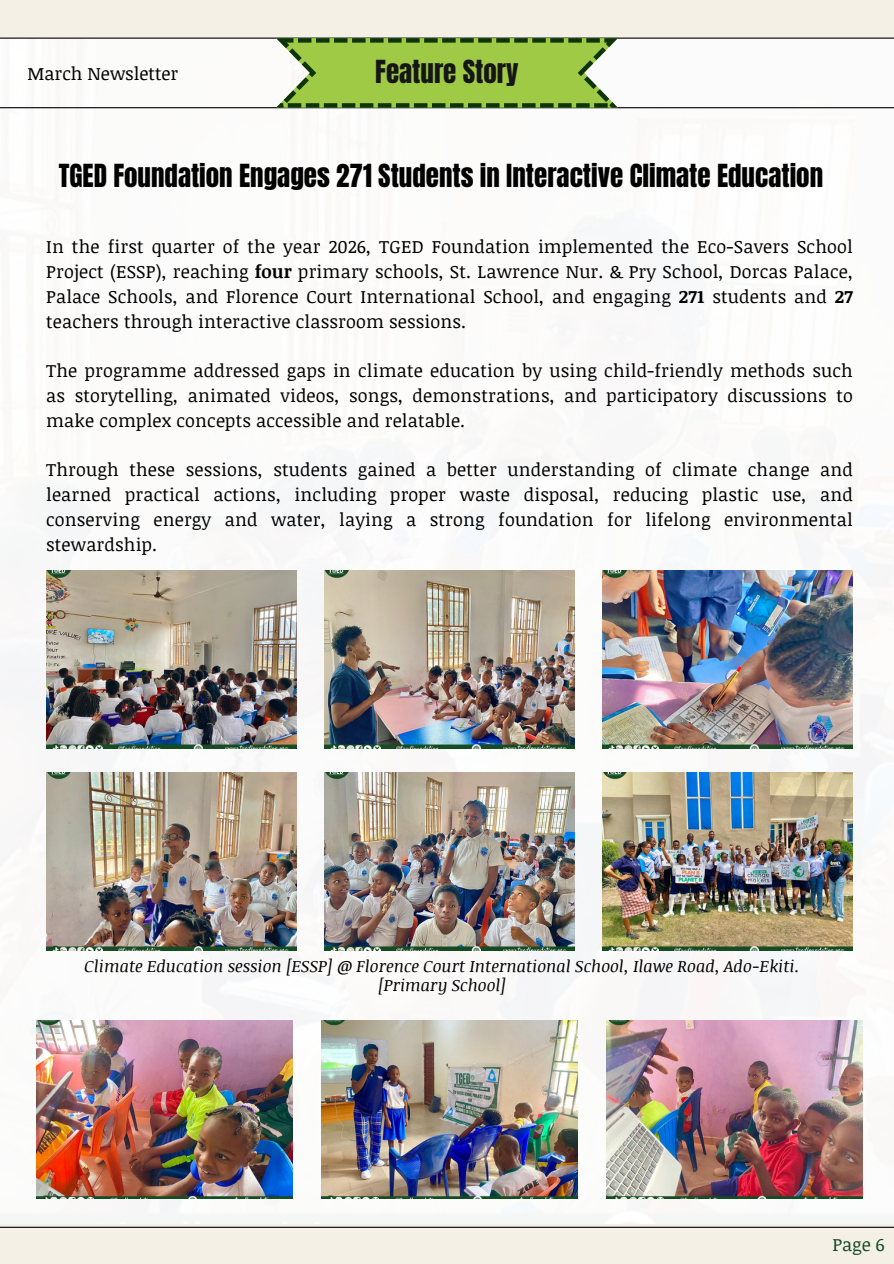
<style>
.page{position:relative;width:894px;height:1264px;background:#fff}
.page>*{position:absolute;margin:0;border:0;box-sizing:border-box;transform-origin:0 0}
.t1{font:27px "Anton";color:#000}
.t2{font:27px "Anton";color:#161616}
.t3{font:18px/24.8px "Noticia Text";letter-spacing:.01em;color:#000;text-align:justify}
.t4{font:18px "Noticia Text";color:#164c24}
.t5{font:italic 16.5px/19.2px "Noticia Text";color:#000;text-align:center}
.s1{font-weight:700}
</style>
<div class="page">
<img style="left:0;top:106px;width:893px;height:1093px">
<div style="left:0;top:1223px;width:893px;height:40px;background:#f5f0e6"></div>
<hr style="left:0;top:1226px;width:893px;height:1px;background:#000">
<div style="left:0;top:0;width:893px;height:38px;background:#f5f0e6"></div>
<hr style="left:0;top:38px;width:893px;height:1px;background:#000">
<hr style="left:0;top:107px;width:893px;height:1px;background:#000">
<svg style="left:276px;top:38px;width:341px;height:70px;background:#95bc4e"></svg>
<img style="left:602px;top:571px;width:250px;height:178px">
<img style="left:46px;top:571px;width:250px;height:178px">
<img style="left:325px;top:571px;width:249px;height:178px">
<img style="left:602px;top:772px;width:250px;height:178px">
<img style="left:46px;top:772px;width:250px;height:178px">
<img style="left:325px;top:772px;width:249px;height:178px">
<img style="left:606px;top:1020px;width:256px;height:178px">
<img style="left:37px;top:1020px;width:256px;height:178px">
<img style="left:322px;top:1020px;width:255px;height:178px">
<p class="t3" style="left:28px;top:60px;width:152px">March Newsletter</p>
<h1 class="t2" style="left:375px;top:52px;width:145px">Feature Story</h1>
<h1 class="t1" style="left:59px;top:156px;width:765px">TGED Foundation Engages 271 Students in Interactive Climate Education</h1>
<p class="t3" style="left:46px;top:234px;width:807px">In the first quarter of the year 2026, TGED Foundation implemented the Eco-Savers School Project (ESSP), reaching <span class="s1">four</span> primary schools, St. Lawrence Nur. &amp; Pry School, Dorcas Palace, Palace Schools, and Florence Court International School, and engaging <span class="s1">271</span> students and <span class="s1">27 </span>teachers through interactive classroom sessions.</p>
<p class="t3" style="left:46px;top:358px;width:807px">The programme addressed gaps in climate education by using child-friendly methods such as storytelling, animated videos, songs, demonstrations, and participatory discussions to make complex concepts accessible and relatable.</p>
<p class="t3" style="left:46px;top:457px;width:807px">Through these sessions, students gained a better understanding of climate change and learned practical actions, including proper waste disposal, reducing plastic use, and conserving energy and water, laying a strong foundation for lifelong environmental stewardship.</p>
<p class="t5" style="left:85px;top:955px;width:716px">Climate Education session [ESSP] @ Florence Court International School, Ilawe Road, Ado-Ekiti. [Primary School]</p>
<p class="t4" style="left:832px;top:1231px;width:54px">Page 6</p>
</div>
